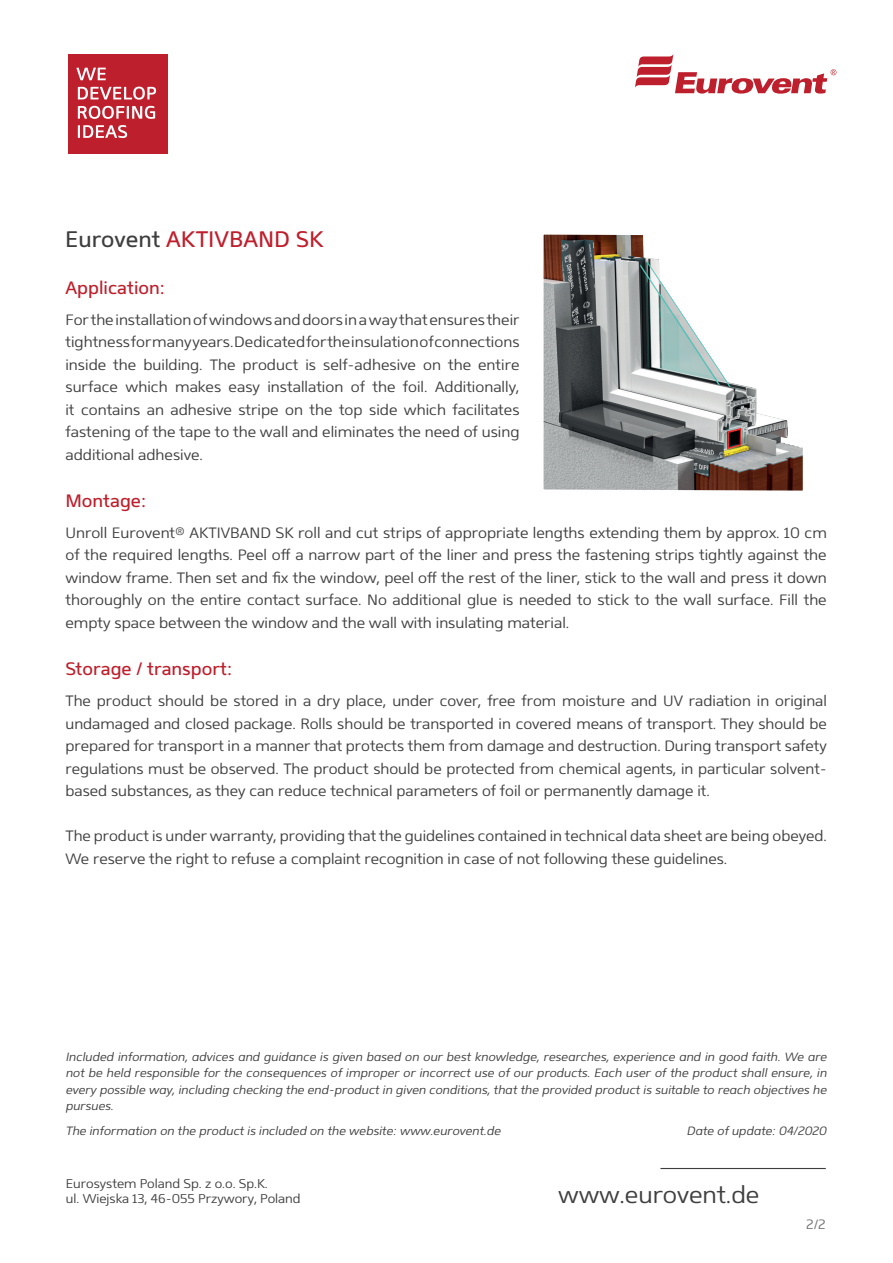
<style>
.page{position:relative;width:893px;height:1263px;background:#fff}
.page>*{position:absolute;margin:0;border:0;box-sizing:border-box;transform-origin:0 0}
.t1{font:300 24px "Mentone";color:#3e3e3f}
._002_Nazwa_produktu{font:22.5px "Mentone";color:#bf1f2c}
._004_Śródtytuły{font:18px "Mentone";color:#be1f2c}
._002_Opis_produktu{font:300 15px/22.5px "Mentone";color:#3e3e3f;text-align:justify}
._004_Opis_produktu{font:300 15px/22.5px "Mentone";color:#3e3e3f;text-align:justify}
._002_Opis_produktu-2{font:300 13.5px "Mentone";color:#6c6d70}
.t2{font:300 12.75px/15.3px "Mentone";color:#3e3e3f}
.Notka_na_dole{font:italic 300 12px/16.5px "Mentone";color:#3e3e3f;text-align:justify}
.Notka_na_dole_z_odst{font:italic 300 12px "Mentone";color:#3e3e3f}
.s1{color:#3e3e3f}
</style>
<div class="page">
<svg style="left:635px;top:54px;width:201px;height:40px"></svg>
<hr style="left:660px;top:1168px;width:166px;height:1px;background:#3e3e3f">
<svg style="left:68px;top:54px;width:100px;height:100px;background:#c63b47"></svg>
<svg style="left:543px;top:234px;width:260px;height:257px"></svg>
<p class="_002_Nazwa_produktu" style="left:65px;top:225px;width:260px"><span class="s1">Eurovent</span> AKTIVBAND SK</p>
<p class="_004_Śródtytuły" style="left:65px;top:277px;width:101px">Application:</p>
<p class="_002_Opis_produktu" style="left:65px;top:308px;width:456px">For the installation of windows and doors in a way that ensures their tightness for many years. Dedicated for the insulation of connections inside the building. The product is self-adhesive on the entire surface which makes easy installation of the foil. Additionally, it contains an adhesive stripe on the top side which facilitates fastening of the tape to the wall and eliminates the need of using additional adhesive.</p>
<p class="_004_Śródtytuły" style="left:65px;top:490px;width:82px">Montage:</p>
<p class="_002_Opis_produktu" style="left:65px;top:521px;width:763px">Unroll Eurovent® AKTIVBAND SK roll and cut strips of appropriate lengths extending them by approx. 10 cm of the required lengths. Peel off a narrow part of the liner and press the fastening strips tightly against the window frame. Then set and fix the window, peel off the rest of the liner, stick to the wall and press it down thoroughly on the entire contact surface. No additional glue is needed to stick to the wall surface. Fill the empty space between the window and the wall with insulating material.</p>
<p class="_004_Śródtytuły" style="left:65px;top:658px;width:168px">Storage / transport:</p>
<p class="_004_Opis_produktu" style="left:65px;top:689px;width:763px">The product should be stored in a dry place, under cover, free from moisture and UV radiation in original undamaged and closed package. Rolls should be transported in covered means of transport. They should be prepared for transport in a manner that protects them from damage and destruction. During transport safety regulations must be observed. The product should be protected from chemical agents, in particular solvent&shy;based substances, as they can reduce technical parameters of foil or permanently damage it.</p>
<p class="_004_Opis_produktu" style="left:65px;top:824px;width:763px">The product is under warranty, providing that the guidelines contained in technical data sheet are being obeyed.<br>We reserve the right to refuse a complaint recognition in case of not following these guidelines.</p>
<p class="Notka_na_dole" style="left:66px;top:1048px;width:763px">Included information, advices and guidance is given based on our best knowledge, researches, experience and in good faith. We are not be held responsible for the consequences of improper or incorrect use of our products. Each user of the product shall ensure, in every possible way, including checking the end-product in given conditions, that the provided product is suitable to reach objectives he pursues.</p>
<p class="Notka_na_dole_z_odst" style="left:66px;top:1124px;width:436px">The information on the product is included on the website: www.eurovent.de</p>
<p class="Notka_na_dole_z_odst" style="left:687px;top:1124px;width:142px">Date of update: 04/2020</p>
<p class="t2" style="left:66px;top:1176px;width:236px">Eurosystem Poland Sp. z o.o. Sp.K.<br>ul. Wiejska 13, 46-055 Przywory, Poland</p>
<h1 class="t1" style="left:558px;top:1181px;width:203px">www.eurovent.de</h1>
<p class="_002_Opis_produktu-2" style="left:806px;top:1216px;width:21px">2/2</p>
</div>
